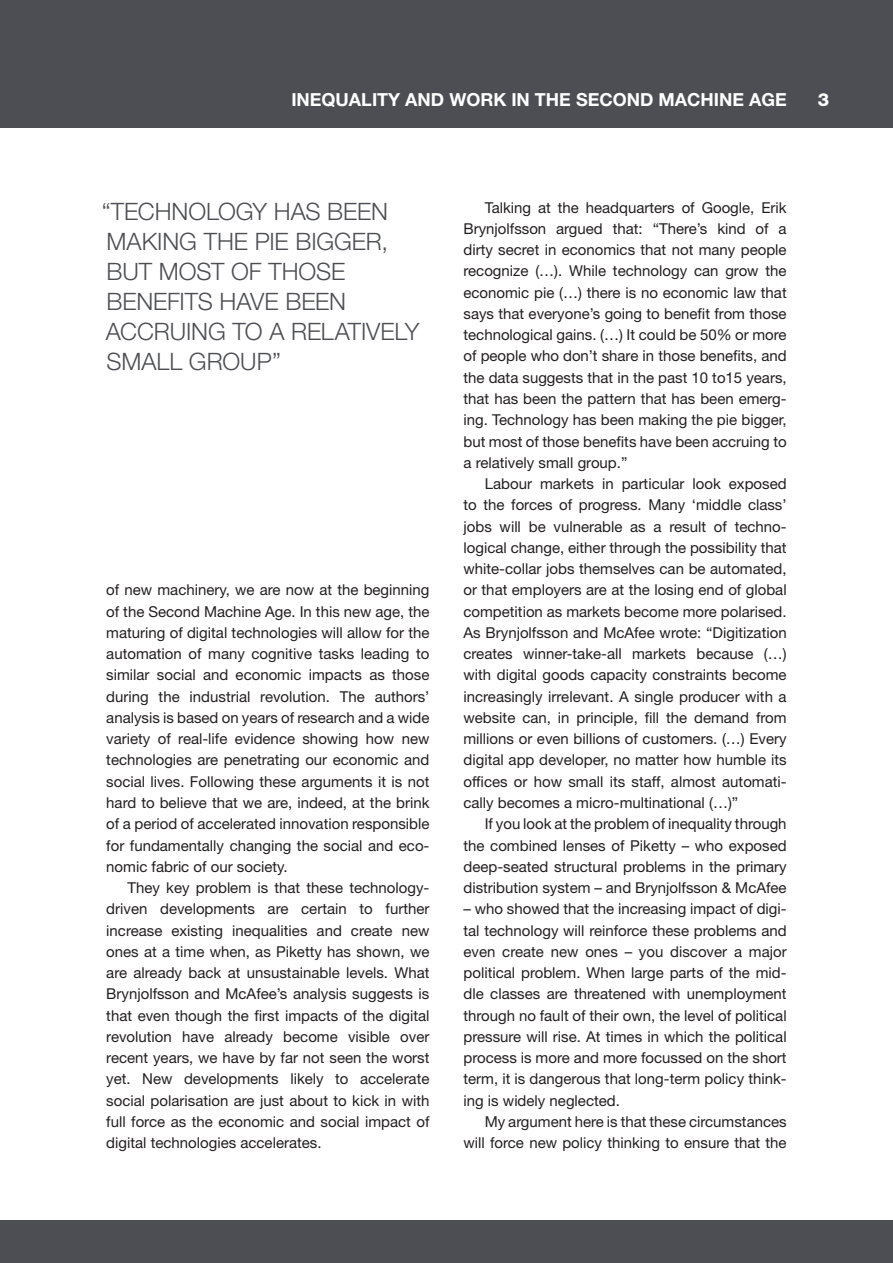
<style>
.page{position:relative;width:893px;height:1263px;background:#fff}
.page>*{position:absolute;margin:0;border:0;box-sizing:border-box;transform-origin:0 0}
.Pull_Quote{font:300 24px/30px "Helvetica Neue LT Std";letter-spacing:-.005em;color:#4d4e53}
.t1{font:700 18px "Helvetica Neue LT Std";color:#fff}
.t2{font:800 18px "Helvetica Neue LT Std";color:#fff}
.Helvetica_Body_2nd{font:15px/21.3px "Helvetica Neue LT Std";color:#231f20;text-align:justify}
.Helvetica_Body_1st{font:15px/21.3px "Helvetica Neue LT Std";color:#231f20;text-align:justify}
</style>
<div class="page">
<div style="left:0;top:0;width:893px;height:128px;background:#4d4e53"></div>
<div style="left:0;top:1220px;width:893px;height:43px;background:#4d4e53"></div>
<p class="t1" style="left:291px;top:89px;width:495px">INEQUALITY AND WORK IN THE SECOND MACHINE AGE</p>
<p class="t2" style="left:818px;top:89px;width:13px">3</p>
<p class="Pull_Quote" style="left:102px;top:196px;width:319px">“TECHNOLOGY HAS BEEN<br>MAKING THE PIE BIGGER,<br>BUT MOST OF THOSE<br>BENEFITS HAVE BEEN<br>ACCRUING TO A RELATIVELY<br>SMALL GROUP”</p>
<p class="Helvetica_Body_1st" style="left:106px;top:579px;width:325px">of new machinery, we are now at the beginning of the Second Machine Age. In this new age, the maturing of digital technologies will allow for the automation of many cognitive tasks leading to similar social and economic impacts as those during the industrial revolution. The authors’ analysis is based on years of research and a wide variety of real-life evidence showing how new technologies are penetrating our economic and social lives. Following these arguments it is not hard to believe that we are, indeed, at the brink of a period of accelerated innovation responsible for fundamentally changing the social and eco&shy;nomic fabric of our society.</p>
<p class="Helvetica_Body_2nd" style="left:106px;top:877px;width:325px;text-indent:21px">They key problem is that these technology&shy;driven developments are certain to further increase existing inequalities and create new ones at a time when, as Piketty has shown, we are already back at unsustainable levels. What Brynjolfsson and McAfee’s analysis suggests is that even though the first impacts of the digital revolution have already become visible over recent years, we have by far not seen the worst yet. New developments likely to accelerate social polarisation are just about to kick in with full force as the economic and social impact of digital technologies accelerates.</p>
<p class="Helvetica_Body_2nd" style="left:463px;top:196px;width:325px;text-indent:21px">Talking at the headquarters of Google, Erik Brynjolfsson argued that: “There’s kind of a dirty secret in economics that not many people recognize (…). While technology can grow the economic pie (…) there is no economic law that says that everyone’s going to benefit from those technological gains. (…) It could be 50% or more of people who don’t share in those benefits, and the data suggests that in the past 10 to15 years, that has been the pattern that has been emerg&shy;ing. Technology has been making the pie bigger, but most of those benefits have been accruing to a relatively small group.”</p>
<p class="Helvetica_Body_2nd" style="left:463px;top:473px;width:325px;text-indent:21px">Labour markets in particular look exposed to the forces of progress. Many ‘middle class’ jobs will be vulnerable as a result of techno&shy;logical change, either through the possibility that white-collar jobs themselves can be automated, or that employers are at the losing end of global competition as markets become more polarised.<br>As Brynjolfsson and McAfee wrote: “Digitization creates winner-take-all markets because (…) with digital goods capacity constraints become increasingly irrelevant. A single producer with a website can, in principle, fill the demand from millions or even billions of customers. (…) Every digital app developer, no matter how humble its offices or how small its staff, almost automati&shy;cally becomes a micro-multinational (…)”</p>
<p class="Helvetica_Body_2nd" style="left:463px;top:813px;width:325px;text-indent:21px">If you look at the problem of inequality through the combined lenses of Piketty – who exposed deep-seated structural problems in the primary distribution system – and Brynjolfsson &amp; McAfee</p>
<p class="Helvetica_Body_2nd" style="left:463px;top:898px;width:325px">– who showed that the increasing impact of digi&shy;tal technology will reinforce these problems and even create new ones – you discover a major political problem. When large parts of the mid&shy;dle classes are threatened with unemployment through no fault of their own, the level of political pressure will rise. At times in which the political process is more and more focussed on the short term, it is dangerous that long-term policy think&shy;ing is widely neglected.</p>
<p class="Helvetica_Body_2nd" style="left:463px;top:1111px;width:325px;text-align:right">My argument here is that these circumstances will force new policy thinking to ensure that the</p>
</div>
